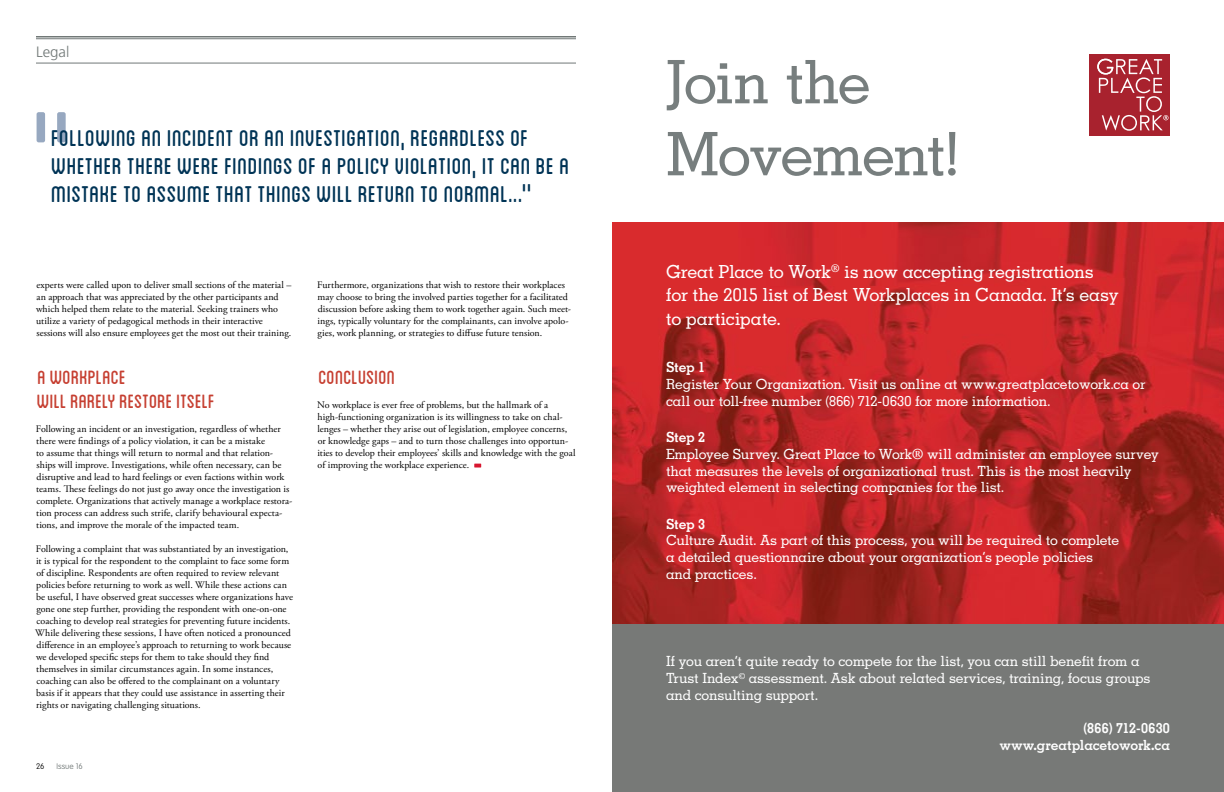
<style>
.page{position:relative;width:1224px;height:792px;background:#fff}
.page>*{position:absolute;margin:0;border:0;box-sizing:border-box;transform-origin:0 0}
.t1{font:500 60px/72px "Memphis LT Std";letter-spacing:-.04em;color:#777e7e}
.t2{font:32px/28px "Blanch Caps";letter-spacing:.005em;color:#003456}
.t3{font:27px/24px "Blanch Caps";color:#c63f31}
.t4{font:500 18px/23.4px "Memphis LT Std";letter-spacing:-.02em;color:#fff}
.t5{font:300 15px "Frutiger LT Std";color:#717877}
.t6{font:500 14px/16.8px "Memphis LT Std";letter-spacing:-.02em;color:#fff}
.t7{font:700 14px/16.8px "Memphis LT Std";letter-spacing:-.015em;color:#fff;text-align:right}
.t8{font:10px/12px "Adobe Garamond Pro";letter-spacing:-.01em;color:#000}
.t9{font:100 8px "VAG Rounded Std";color:#717877}
.t10{font:100 8px "VAG Rounded Std";color:#000}
</style>
<div class="page">
<img style="left:612px;top:222px;width:612px;height:402px">
<div style="left:612px;top:624px;width:612px;height:168px;background:#777977"></div>
<div style="left:1089px;top:54px;width:81px;height:81px;background:#a8222e"></div>
<svg style="left:1097px;top:59px;width:72px;height:72px"></svg>
<hr style="left:36px;top:36px;width:540px;height:2px;background:#717877">
<hr style="left:36px;top:38px;width:540px;height:1px;background:#717877">
<hr style="left:36px;top:63px;width:540px;height:1px;background:#717877">
<svg style="left:474px;top:464px;width:7px;height:4px"></svg>
<svg style="left:37px;top:112px;width:29px;height:30px"></svg>
<h3 class="t5" style="left:36px;top:43px;width:35px">Legal</h3>
<h2 class="t2" style="left:51px;top:123px;width:520px">Following an incident or an investigation, regardless of whether there were findings of a policy violation, it can be a mistake to assume that things will return to normal...''</h2>
<p class="t8" style="left:36px;top:279px;width:257px">experts were called upon to deliver small sections of the material – an approach that was appreciated by the other participants and which helped them relate to the material. Seeking trainers who utilize a variety of pedagogical methods in their interactive sessions will also ensure employees get the most out their training.</p>
<h3 class="t3" style="left:37px;top:364px;width:180px">A Workplace<br>Will Rarely Restore Itself</h3>
<p class="t8" style="left:36px;top:423px;width:258px">Following an incident or an investigation, regardless of whether there were findings of a policy violation, it can be a mistake<br>to assume that things will return to normal and that relation&shy;ships will improve. Investigations, while often necessary, can be disruptive and lead to hard feelings or even factions within work teams. These feelings do not just go away once the investigation is complete. Organizations that actively manage a workplace restora&shy;tion process can address such strife, clarify behavioural expecta&shy;tions, and improve the morale of the impacted team.</p>
<p class="t8" style="left:35px;top:543px;width:259px">Following a complaint that was substantiated by an investigation, it is typical for the respondent to the complaint to face some form of discipline. Respondents are often required to review relevant policies before returning to work as well. While these actions can be useful, I have observed great successes where organizations have gone one step further, providing the respondent with one-on-one coaching to develop real strategies for preventing future incidents.<br>While delivering these sessions, I have often noticed a pronounced difference in an employee’s approach to returning to work because we developed specific steps for them to take should they find themselves in similar circumstances again. In some instances, coaching can also be offered to the complainant on a voluntary basis if it appears that they could use assistance in asserting their rights or navigating challenging situations.</p>
<p class="t10" style="left:36px;top:762px;width:10px">26</p>
<p class="t9" style="left:57px;top:762px;width:28px">Issue 16</p>
<p class="t8" style="left:317px;top:279px;width:255px">Furthermore, organizations that wish to restore their workplaces may choose to bring the involved parties together for a facilitated discussion before asking them to work together again. Such meet&shy;ings, typically voluntary for the complainants, can involve apolo&shy;gies, work planning, or strategies to diffuse future tension.</p>
<h3 class="t3" style="left:318px;top:364px;width:78px">Conclusion</h3>
<p class="t8" style="left:317px;top:399px;width:260px">No workplace is ever free of problems, but the hallmark of a high-functioning organization is its willingness to take on chal&shy;lenges – whether they arise out of legislation, employee concerns, or knowledge gaps – and to turn those challenges into opportun&shy;ities to develop their employees’ skills and knowledge with the goal of improving the workplace experience.</p>
<h1 class="t1" style="left:666px;top:46px;width:296px">Join the<br>Movement!</h1>
<h3 class="t4" style="left:666px;top:260px;width:454px">Great Place to Work<sup>®</sup> is now accepting registrations for the 2015 list of Best Workplaces in Canada. It’s easy to participate.</h3>
<h3 class="t7" style="left:666px;top:359px;width:41px">Step 1</h3>
<h3 class="t6" style="left:666px;top:375px;width:481px">Register Your Organization. Visit us online at www.greatplacetowork.ca or call our toll-free number (866) 712-0630 for more information.</h3>
<h3 class="t7" style="left:666px;top:428px;width:41px">Step 2</h3>
<h3 class="t6" style="left:666px;top:445px;width:494px">Employee Survey. Great Place to Work® will administer an employee survey that measures the levels of organizational trust. This is the most heavily weighted element in selecting companies for the list.</h3>
<h3 class="t7" style="left:666px;top:515px;width:41px">Step 3</h3>
<h3 class="t6" style="left:666px;top:532px;width:455px">Culture Audit. As part of this process, you will be required to complete a detailed questionnaire about your organization’s people policies and practices.</h3>
<h3 class="t6" style="left:666px;top:653px;width:486px">If you aren’t quite ready to compete for the list, you can still benefit from a<br>Trust Index<sup>©</sup> assessment. Ask about related services, training, focus groups and consulting support.</h3>
<h3 class="t7" style="left:1000px;top:720px;width:172px">(866) 712-0630 www.greatplacetowork.ca</h3>
</div>
